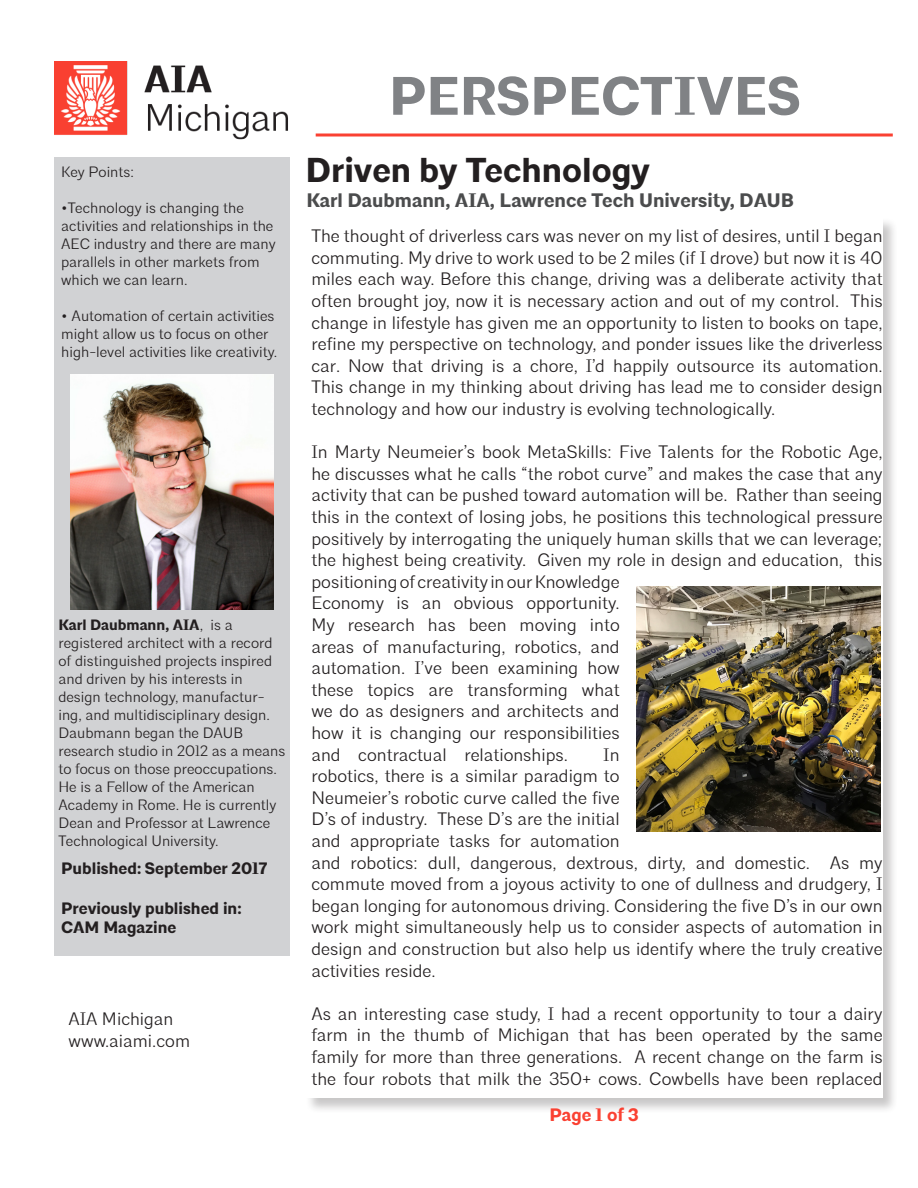
<style>
.page{position:relative;width:918px;height:1188px;background:#fff}
.page>*{position:absolute;margin:0;border:0;box-sizing:border-box;transform-origin:0 0}
.t1{font:700 54px "Architype";color:#808285}
.t2{font:700 34.5px "Architype";color:#231f20}
.t3{font:700 19.5px "Architype";color:#4b4c4d}
.t4{font:300 18px/21.6px "Architype";color:#231f20}
.t5{font:700 18px "Architype";color:#fa4132}
.t6{font:700 16.5px "Architype";color:#231f20}
.t7{font:300 15px/18px "Architype";color:#231f20}
.t8{font:700 15px "Architype";color:#231f20}
.s1{font-weight:300}
</style>
<div class="page">
<img style="left:54px;top:62px;width:234px;height:78px">
<hr style="left:316px;top:134px;width:577px;height:2px;background:#fa4132">
<div style="left:54px;top:157px;width:236px;height:799px;background:#d1d2d4"></div>
<div style="left:305px;top:217px;width:593px;height:897px;background:#231f20;opacity:.25"></div>
<div style="left:306px;top:218px;width:577px;height:880px;background:#fff"></div>
<img style="left:70px;top:374px;width:204px;height:236px">
<img style="left:636px;top:587px;width:245px;height:244px">
<p class="t7" style="left:61px;top:163px;width:75px">Key Points:</p>
<p class="t7" style="left:61px;top:199px;width:216px">•Technology is changing the activities and relationships in the<br>AEC industry and there are many parallels in other markets from which we can learn.</p>
<p class="t7" style="left:61px;top:307px;width:218px">• Automation of certain activities might allow us to focus on other high-level activities like creativity.</p>
<p class="t8" style="left:58px;top:616px;width:176px">Karl Daubmann, AIA<span class="s1">, is a</span></p>
<p class="t7" style="left:58px;top:634px;width:216px">registered architect with a record of distinguished projects inspired and driven by his interests in design technology, manufactur&shy;ing, and multidisciplinary design.<br>Daubmann began the DAUB</p>
<p class="t7" style="left:58px;top:742px;width:228px">research studio in 2012 as a means to focus on those preoccupations.<br>He is a Fellow of the American<br>Academy in Rome. He is currently<br>Dean and Professor at Lawrence<br>Technological University.</p>
<p class="t6" style="left:61px;top:858px;width:208px">Published: September 2017</p>
<p class="t6" style="left:61px;top:898px;width:182px">Previously published in:</p>
<p class="t6" style="left:61px;top:918px;width:117px">CAM Magazine</p>
<p class="t4" style="left:68px;top:1008px;width:123px">AIA Michigan www.aiami.com</p>
<h1 class="t1" style="left:389px;top:63px;width:413px">PERSPECTIVES</h1>
<p class="t2" style="left:306px;top:150px;width:346px">Driven by Technology</p>
<p class="t3" style="left:306px;top:189px;width:489px">Karl Daubmann, AIA, Lawrence Tech University, DAUB</p>
<p class="t4" style="left:311px;top:225px;width:573px;text-align:justify">The thought of driverless cars was never on my list of desires, until I began commuting. My drive to work used to be 2 miles (if I drove) but now it is 40 miles each way. Before this change, driving was a deliberate activity that often brought joy, now it is necessary action and out of my control. This change in lifestyle has given me an opportunity to listen to books on tape, refine my perspective on technology, and ponder issues like the driverless car. Now that driving is a chore, I’d happily outsource its automation.<br>This change in my thinking about driving has lead me to consider design technology and how our industry is evolving technologically.</p>
<p class="t4" style="left:311px;top:441px;width:573px">In Marty Neumeier’s book MetaSkills: Five Talents for the Robotic Age, he discusses what he calls “the robot curve” and makes the case that any activity that can be pushed toward automation will be. Rather than seeing this in the context of losing jobs, he positions this technological pressure positively by interrogating the uniquely human skills that we can leverage; the highest being creativity. Given my role in design and education, this positioning of creativity in our Knowledge<br>Economy is an obvious opportunity.<br>My research has been moving into<br>areas of manufacturing, robotics, and<br>automation. I’ve been examining how<br>these topics are transforming what<br>we do as designers and architects and<br>how it is changing our responsibilities<br>and contractual relationships.</p>
<p class="t4" style="left:311px;top:744px;width:573px;text-indent:292px">In<br>robotics, there is a similar paradigm to<br>Neumeier’s robotic curve called the five<br>D’s of industry. These D’s are the initial<br>and appropriate tasks for automation<br>and robotics: dull, dangerous, dextrous, dirty, and domestic. As my commute moved from a joyous activity to one of dullness and drudgery, I began longing for autonomous driving. Considering the five D’s in our own work might simultaneously help us to consider aspects of automation in design and construction but also help us identify where the truly creative activities reside.</p>
<p class="t4" style="left:311px;top:1003px;width:573px;text-align:justify">As an interesting case study, I had a recent opportunity to tour a dairy farm in the thumb of Michigan that has been operated by the same family for more than three generations. A recent change on the farm is the four robots that milk the 350+ cows. Cowbells have been replaced</p>
<p class="t5" style="left:550px;top:1103px;width:91px">Page 1 of 3</p>
</div>
